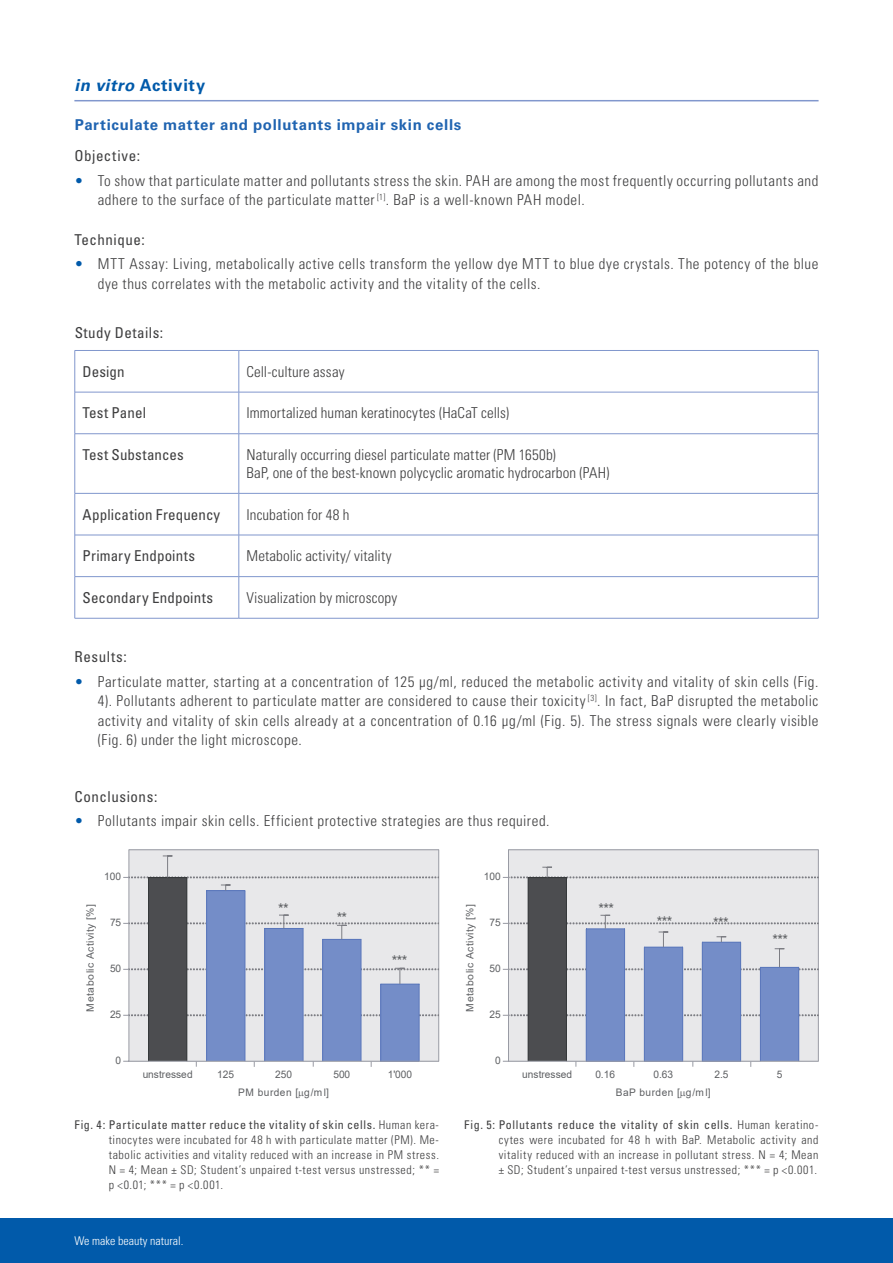
<style>
.page{position:relative;width:893px;height:1263px;background:#fff}
.page>*{position:absolute;margin:0;border:0;box-sizing:border-box;transform-origin:0 0}
.t1{font:700 16.5px "Univers LT Std";letter-spacing:.04em;color:#015aaa}
.t2{font:300 condensed 15px/19.5px "Univers LT Std";letter-spacing:.03em;color:#3e3e3f}
.t3{font:300 condensed 15px/18px "Univers LT Std";letter-spacing:.01em;color:#3e3e3f}
.t4{font:condensed 15px "Univers LT Std";letter-spacing:.02em;color:#3e3e3f}
.t5{font:300 condensed 15px "Univers LT Std";letter-spacing:.005em;color:#3e3e3f}
.t6{font:700 15px "Univers LT Std";letter-spacing:.045em;color:#2064b1}
.t7{font:condensed 15px "Univers LT Std";letter-spacing:.04em;color:#3e3e3f}
.t8{font:14.55px "Arial";color:#5d5f62}
.t9{font:300 condensed 12px/15px "Univers LT Std";letter-spacing:.05em;color:#3e3e3f;text-align:justify}
.t10{font:300 condensed 12px "Univers LT Std";color:#fff}
.t11{font:10.35px "Arial";color:#5d5f62}
.t12{font:10.35px "Arial";letter-spacing:.055em;color:#5d5f62}
.t13{font:10.2px "Arial";letter-spacing:.04em;color:#5d5f62}
.s1{font-style:italic}
.s2{color:#015aaa}
.s3{font-weight:400}
</style>
<div class="page">
<div style="left:0;top:1218px;width:893px;height:45px;background:#015aaa"></div>
<div style="left:129px;top:850px;width:310px;height:212px;background:#e8e8ea"></div>
<hr style="left:129px;top:849px;width:310px;height:1px;background:#989aa3">
<hr style="left:438px;top:849px;width:1px;height:212px;background:#989aa3">
<hr style="left:129px;top:849px;width:1px;height:212px;background:#989aa3">
<svg style="left:123px;top:855px;width:316px;height:212px"></svg>
<div style="left:508px;top:850px;width:310px;height:212px;background:#e8e8ea"></div>
<hr style="left:508px;top:849px;width:310px;height:1px;background:#989aa3">
<hr style="left:818px;top:849px;width:1px;height:212px;background:#989aa3">
<hr style="left:508px;top:849px;width:1px;height:212px;background:#989aa3">
<svg style="left:503px;top:867px;width:315px;height:200px"></svg>
<hr style="left:74px;top:100px;width:745px;height:1px;background:#8197cd">
<hr style="left:239px;top:351px;width:1px;height:41px;background:#8197cd">
<hr style="left:75px;top:392px;width:164px;height:1px;background:#8197cd">
<hr style="left:239px;top:392px;width:579px;height:1px;background:#8197cd">
<hr style="left:239px;top:392px;width:1px;height:42px;background:#8197cd">
<hr style="left:75px;top:433px;width:164px;height:1px;background:#8197cd">
<hr style="left:239px;top:433px;width:579px;height:1px;background:#8197cd">
<hr style="left:239px;top:434px;width:1px;height:59px;background:#8197cd">
<hr style="left:75px;top:493px;width:164px;height:1px;background:#8197cd">
<hr style="left:239px;top:493px;width:579px;height:1px;background:#8197cd">
<hr style="left:239px;top:493px;width:1px;height:42px;background:#8197cd">
<hr style="left:75px;top:535px;width:164px;height:1px;background:#8197cd">
<hr style="left:239px;top:535px;width:579px;height:1px;background:#8197cd">
<hr style="left:239px;top:535px;width:1px;height:41px;background:#8197cd">
<hr style="left:239px;top:577px;width:1px;height:41px;background:#8197cd">
<hr style="left:75px;top:350px;width:164px;height:1px;background:#8197cd">
<hr style="left:75px;top:351px;width:1px;height:41px;background:#8197cd">
<hr style="left:239px;top:350px;width:579px;height:1px;background:#8197cd">
<hr style="left:818px;top:351px;width:1px;height:41px;background:#8197cd">
<hr style="left:75px;top:392px;width:1px;height:42px;background:#8197cd">
<hr style="left:818px;top:392px;width:1px;height:42px;background:#8197cd">
<hr style="left:75px;top:434px;width:1px;height:59px;background:#8197cd">
<hr style="left:818px;top:434px;width:1px;height:59px;background:#8197cd">
<hr style="left:75px;top:493px;width:1px;height:42px;background:#8197cd">
<hr style="left:818px;top:493px;width:1px;height:42px;background:#8197cd">
<hr style="left:75px;top:535px;width:1px;height:41px;background:#8197cd">
<hr style="left:818px;top:535px;width:1px;height:41px;background:#8197cd">
<hr style="left:75px;top:576px;width:164px;height:1px;background:#8197cd">
<hr style="left:75px;top:577px;width:1px;height:41px;background:#8197cd">
<hr style="left:239px;top:576px;width:579px;height:1px;background:#8197cd">
<hr style="left:818px;top:577px;width:1px;height:41px;background:#8197cd">
<hr style="left:75px;top:618px;width:164px;height:1px;background:#8197cd">
<hr style="left:239px;top:618px;width:579px;height:1px;background:#8197cd">
<p class="t1" style="left:74px;top:76px;width:132px"><span class="s1">in vitro</span> Activity</p>
<p class="t6" style="left:75px;top:116px;width:388px">Particulate matter and pollutants impair skin cells</p>
<p class="t4" style="left:74px;top:146px;width:67px">Objective:</p>
<p class="t2" style="left:98px;top:171px;width:722px;text-indent:-23px"><span class="s2">•</span> To show that particulate matter and pollutants stress the skin. PAH are among the most frequently occurring pollutants and adhere to the surface of the particulate matter <sup>[1]</sup>. BaP is a well-known PAH model.</p>
<p class="t4" style="left:74px;top:230px;width:72px">Technique:</p>
<p class="t2" style="left:98px;top:254px;width:722px;text-indent:-23px"><span class="s2">•</span> MTT Assay: Living, metabolically active cells transform the yellow dye MTT to blue dye crystals. The potency of the blue dye thus correlates with the metabolic activity and the vitality of the cells.</p>
<p class="t4" style="left:75px;top:323px;width:90px">Study Details:</p>
<p class="t4" style="left:82px;top:362px;width:44px">Design</p>
<p class="t5" style="left:246px;top:362px;width:100px">Cell-culture assay</p>
<p class="t4" style="left:82px;top:403px;width:65px">Test Panel</p>
<p class="t5" style="left:246px;top:404px;width:264px">Immortalized human keratinocytes (HaCaT cells)</p>
<p class="t4" style="left:82px;top:445px;width:103px">Test Substances</p>
<p class="t3" style="left:246px;top:446px;width:365px">Naturally occurring diesel particulate matter (PM 1650b)<br>BaP, one of the best-known polycyclic aromatic hydrocarbon (PAH)</p>
<p class="t4" style="left:82px;top:505px;width:139px">Application Frequency</p>
<p class="t5" style="left:246px;top:505px;width:105px">Incubation for 48 h</p>
<p class="t4" style="left:82px;top:546px;width:114px">Primary Endpoints</p>
<p class="t3" style="left:246px;top:547px;width:147px">Metabolic activity/ vitality</p>
<p class="t4" style="left:82px;top:588px;width:132px">Secondary Endpoints</p>
<p class="t5" style="left:246px;top:589px;width:152px">Visualization by microscopy</p>
<p class="t7" style="left:74px;top:647px;width:54px">Results:</p>
<p class="t2" style="left:98px;top:672px;width:722px;text-align:justify;text-indent:-23px"><span class="s2">•</span> Particulate matter, starting at a concentration of 125 μg/ml, reduced the metabolic activity and vitality of skin cells (Fig.<br>4). Pollutants adherent to particulate matter are considered to cause their toxicity <sup>[3]</sup>. In fact, BaP disrupted the metabolic activity and vitality of skin cells already at a concentration of 0.16 μg/ml (Fig. 5). The stress signals were clearly visible (Fig. 6) under the light microscope.</p>
<p class="t7" style="left:74px;top:787px;width:85px">Conclusions:</p>
<p class="t2" style="left:74px;top:811px;width:477px"><span class="s2">•</span> Pollutants impair skin cells. Efficient protective strategies are thus required.</p>
<p class="t11" style="left:104px;top:869px;width:18px">100</p>
<p class="t11" style="left:484px;top:869px;width:18px">100</p>
<p class="t8" style="left:278px;top:899px;width:12px">**</p>
<p class="t13" style="left:83px;top:1011px;width:109px;rotate:-90deg">Metabolic Activity [%]</p>
<p class="t8" style="left:337px;top:908px;width:12px">**</p>
<p class="t11" style="left:110px;top:915px;width:13px">75</p>
<p class="t11" style="left:110px;top:961px;width:13px">50</p>
<p class="t11" style="left:110px;top:1007px;width:13px">25</p>
<p class="t8" style="left:392px;top:951px;width:17px">***</p>
<p class="t13" style="left:463px;top:1011px;width:109px;rotate:-90deg">Metabolic Activity [%]</p>
<p class="t11" style="left:490px;top:915px;width:13px">75</p>
<p class="t11" style="left:490px;top:961px;width:13px">50</p>
<p class="t11" style="left:490px;top:1007px;width:13px">25</p>
<p class="t8" style="left:598px;top:898px;width:17px">***</p>
<p class="t8" style="left:657px;top:912px;width:17px">***</p>
<p class="t8" style="left:713px;top:912px;width:17px">***</p>
<p class="t8" style="left:772px;top:930px;width:17px">***</p>
<p class="t11" style="left:115px;top:1053px;width:7px">0</p>
<p class="t11" style="left:495px;top:1053px;width:7px">0</p>
<p class="t11" style="left:143px;top:1068px;width:51px">unstressed</p>
<p class="t11" style="left:217px;top:1068px;width:18px">125</p>
<p class="t11" style="left:275px;top:1068px;width:18px">250</p>
<p class="t11" style="left:333px;top:1068px;width:18px">500</p>
<p class="t11" style="left:388px;top:1068px;width:26px">1'000</p>
<p class="t11" style="left:522px;top:1068px;width:51px">unstressed</p>
<p class="t11" style="left:595px;top:1068px;width:21px">0.16</p>
<p class="t11" style="left:653px;top:1068px;width:21px">0.63</p>
<p class="t11" style="left:714px;top:1068px;width:16px">2.5</p>
<p class="t11" style="left:777px;top:1068px;width:7px">5</p>
<p class="t12" style="left:238px;top:1085px;width:92px">PM burden [ g/ml]</p>
<p class="t12" style="left:616px;top:1085px;width:96px">BaP burden [ g/ml]</p>
<p class="t9" style="left:109px;top:1117px;width:332px;text-indent:-34px"><span class="s3">Fig. 4: Particulate matter reduce the vitality of skin cells.</span> Human kera&shy;tinocytes were incubated for 48 h with particulate matter (PM). Me&shy;tabolic activities and vitality reduced with an increase in PM stress.<br>N = 4; Mean ± SD; Student’s unpaired t-test versus unstressed; ** = p &lt;0.01; *** = p &lt;0.001.</p>
<p class="t9" style="left:499px;top:1117px;width:321px;text-indent:-34px"><span class="s3">Fig. 5: Pollutants reduce the vitality of skin cells.</span> Human keratino&shy;cytes were incubated for 48 h with BaP. Metabolic activity and vitality reduced with an increase in pollutant stress. N = 4; Mean ± SD; Student’s unpaired t-test versus unstressed; *** = p &lt;0.001.</p>
<p class="t10" style="left:74px;top:1233px;width:111px">We make beauty natural.</p>
</div>
